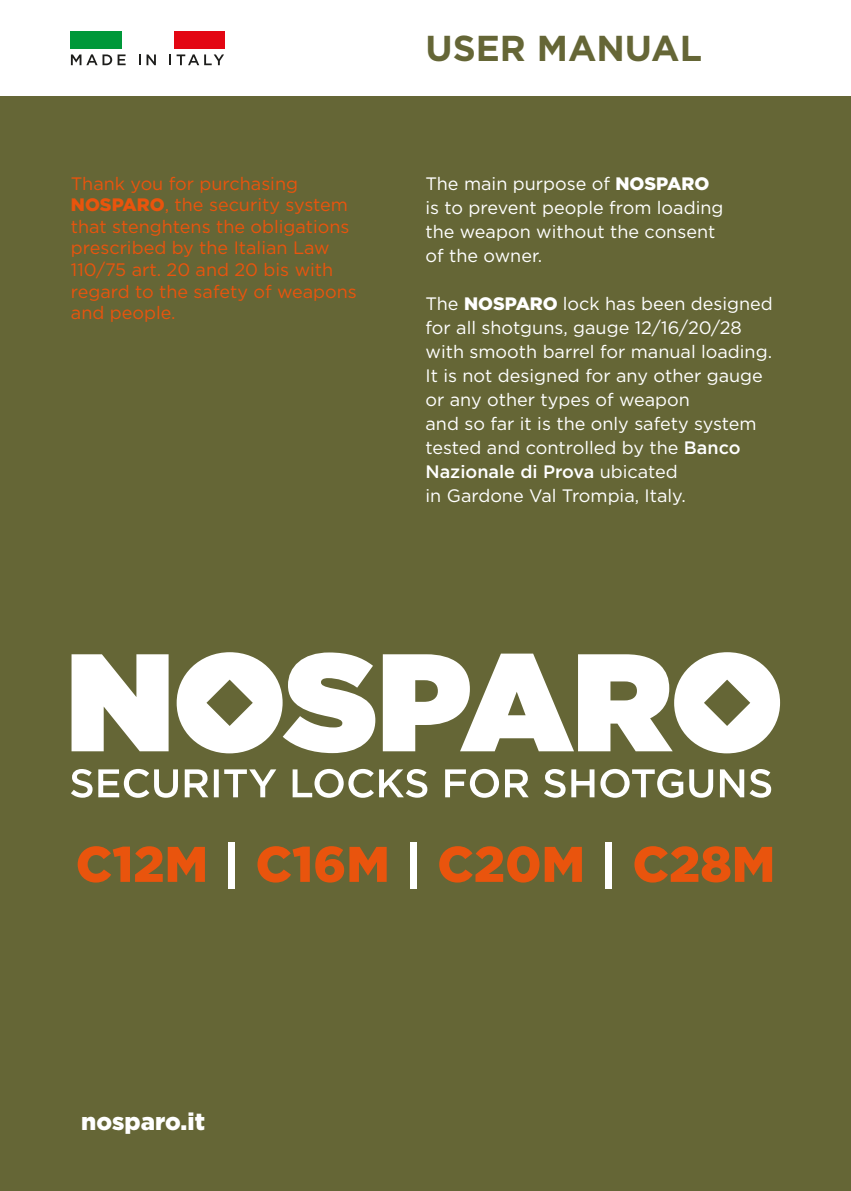
<style>
.page{position:relative;width:851px;height:1191px;background:#fff}
.page>*{position:absolute;margin:0;border:0;box-sizing:border-box;transform-origin:0 0}
.t1{font:900 50px "Gotham";color:#e9540d}
.t2{font:700 36px "Gotham";color:#656636}
.t3{font:900 24px "Gotham";color:#fff}
.t4{font:18px/24px "Gotham";color:#fff}
.t5{font:18px/21.6px "Gotham";color:#e9540d}
.s1{font-weight:900}
.s2{font-weight:500}
.s3{font-weight:700;color:#fff}
</style>
<div class="page">
<div style="left:0;top:96px;width:850px;height:1095px;background:#656636"></div>
<div style="left:71px;top:31px;width:51px;height:17px;background:#00983a"></div>
<div style="left:173px;top:31px;width:51px;height:17px;background:#e30613"></div>
<svg style="left:71px;top:54px;width:55px;height:11px"></svg>
<svg style="left:139px;top:54px;width:17px;height:11px"></svg>
<svg style="left:169px;top:54px;width:55px;height:11px"></svg>
<svg style="left:71px;top:769px;width:700px;height:29px"></svg>
<svg style="left:71px;top:654px;width:97px;height:97px"></svg>
<svg style="left:383px;top:652px;width:397px;height:101px"></svg>
<svg style="left:177px;top:652px;width:198px;height:101px"></svg>
<p class="t5" style="left:71px;top:172px;width:287px">Thank you for purchasing<br><span class="s1">NOSPARO</span>, the security system that stenghtens the obligations prescribed by the Italian Law<br>110/75 art. 20 and 20 bis with regard to the safety of weapons and people.</p>
<h2 class="t2" style="left:425px;top:24px;width:278px">USER MANUAL</h2>
<p class="t4" style="left:425px;top:171px;width:299px">The main purpose of <span class="s1">NOSPARO </span>is to prevent people from loading the weapon without the consent of the owner.</p>
<p class="t4" style="left:425px;top:291px;width:349px">The <span class="s1">NOSPARO</span> lock has been designed for all shotguns, gauge 12/16/20/28 with smooth barrel for manual loading.<br>It is not designed for any other gauge or any other types of weapon<br>and so far it is the only safety system tested and controlled by the <span class="s2">Banco Nazionale di Prova</span> ubicated<br>in Gardone Val Trompia, Italy.</p>
<h1 class="t1" style="left:76px;top:829px;width:700px">C12M <span class="s3">|</span> C16M <span class="s3">|</span> C20M <span class="s3">|</span> C28M</h1>
<h3 class="t3" style="left:81px;top:1104px;width:125px">nosparo.it</h3>
</div>
